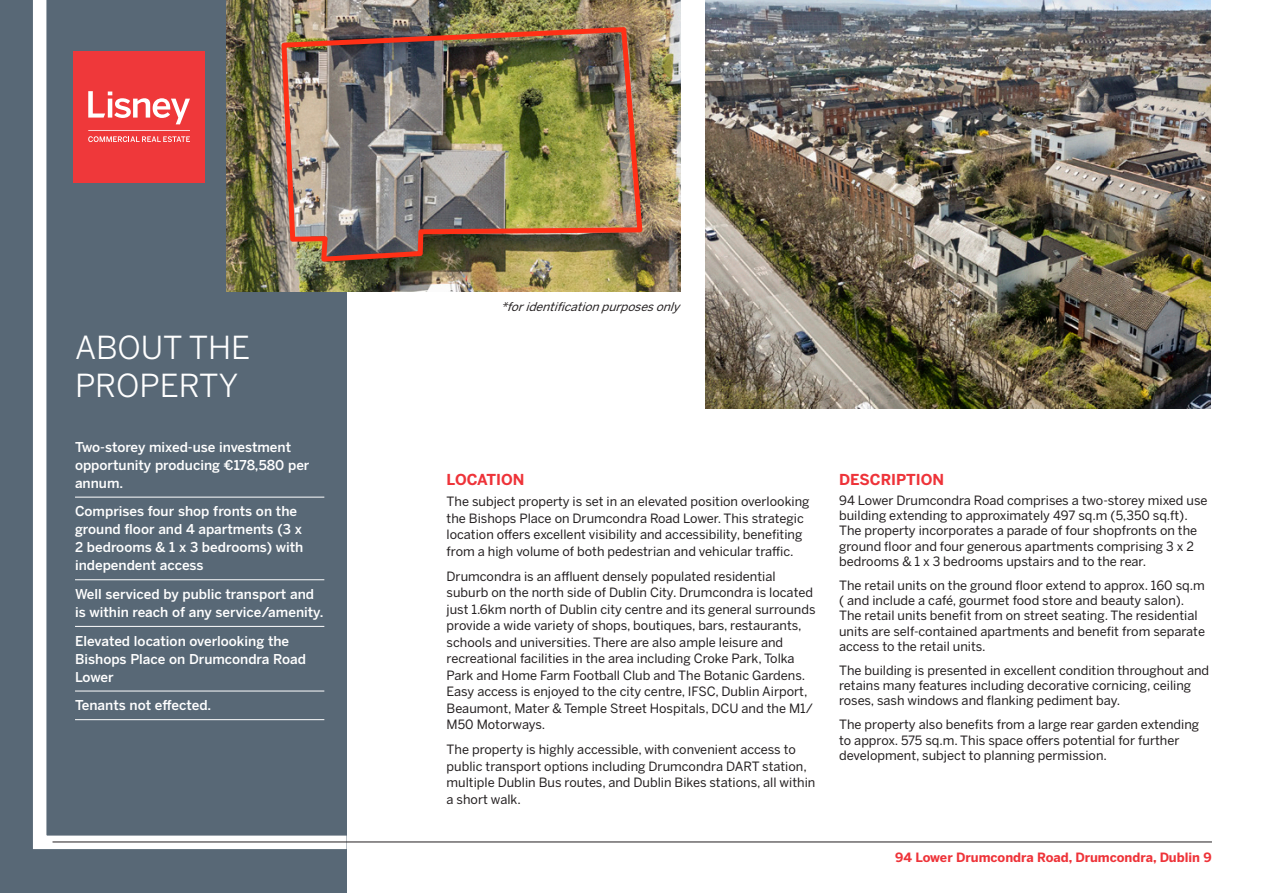
<style>
.page{position:relative;width:1263px;height:893px;background:#fff}
.page>*{position:absolute;margin:0;border:0;box-sizing:border-box;transform-origin:0 0}
.t1{font:31.5px/37.5px "Benton Sans";color:#fff}
.t2{font:700 15px "Benton Sans";color:#ee3339}
.t3{font:500 13.5px/18px "Benton Sans";color:#fff}
.t4{font:12.75px/16.5px "Benton Sans";color:#231f20}
.t5{font:700 12.75px "Benton Sans";color:#ee3339}
.t6{font:italic 12px "Benton Sans";color:#231f20}
</style>
<div class="page">
<div style="left:0;top:0;width:347px;height:893px;background:#586876"></div>
<svg style="left:33px;top:0;width:327px;height:850px"></svg>
<img style="left:705px;top:0;width:505px;height:409px">
<img style="left:227px;top:0;width:454px;height:292px">
<img style="left:279px;top:24px;width:366px;height:240px">
<div style="left:74px;top:51px;width:131px;height:131px;background:#ef383a"></div>
<svg style="left:88px;top:130px;width:102px;height:12px"></svg>
<svg style="left:88px;top:91px;width:102px;height:33px"></svg>
<hr style="left:75px;top:497px;width:249px;height:1px;background:#fff">
<hr style="left:75px;top:579px;width:249px;height:1px;background:#fff">
<hr style="left:75px;top:626px;width:249px;height:1px;background:#fff">
<hr style="left:75px;top:691px;width:249px;height:1px;background:#fff">
<hr style="left:75px;top:719px;width:249px;height:1px;background:#fff">
<hr style="left:53px;top:842px;width:1159px;height:1px;background:#231f20">
<h1 class="t1" style="left:75px;top:329px;width:177px">ABOUT THE<br>PROPERTY</h1>
<p class="t3" style="left:75px;top:438px;width:236px">Two-storey mixed-use investment opportunity producing €178,580 per annum.</p>
<p class="t3" style="left:75px;top:502px;width:230px">Comprises four shop fronts on the ground floor and 4 apartments (3 x<br>2 bedrooms &amp; 1 x 3 bedrooms) with independent access</p>
<p class="t3" style="left:75px;top:585px;width:250px">Well serviced by public transport and is within reach of any service/amenity.</p>
<p class="t3" style="left:75px;top:632px;width:232px">Elevated location overlooking the<br>Bishops Place on Drumcondra Road<br>Lower</p>
<p class="t3" style="left:75px;top:696px;width:138px">Tenants not effected.</p>
<p class="t6" style="left:501px;top:299px;width:185px">*foridentificationpurposesonly</p>
<p class="t2" style="left:447px;top:470px;width:79px">LOCATION</p>
<p class="t4" style="left:447px;top:493px;width:364px">The subject property is set in an elevated position overlooking the Bishops Place on Drumcondra Road Lower. This strategic location offers excellent visibility and accessibility, benefiting from a high volume of both pedestrian and vehicular traffic.</p>
<p class="t4" style="left:447px;top:568px;width:370px">Drumcondra is an affluent densely populated residential suburb on the north side of Dublin City. Drumcondra is located just 1.6km north of Dublin city centre and its general surrounds provide a wide variety of shops, boutiques, bars, restaurants, schools and universities. There are also ample leisure and recreational facilities in the area including Croke Park, Tolka Park and Home Farm Football Club and The Botanic Gardens.<br>Easy access is enjoyed to the city centre, IFSC, Dublin Airport, Beaumont, Mater &amp; Temple Street Hospitals, DCU and the M1/ M50 Motorways.</p>
<p class="t4" style="left:447px;top:741px;width:370px">The property is highly accessible, with convenient access to public transport options including Drumcondra DART station, multiple Dublin Bus routes, and Dublin Bikes stations, all within a short walk.</p>
<p class="t2" style="left:839px;top:470px;width:106px">DESCRIPTION</p>
<p class="t4" style="left:839px;top:493px;width:370px;line-height:15.3px">94 Lower Drumcondra Road comprises a two-storey mixed use building extending to approximately 497 sq.m (5,350 sq.ft).<br>The property incorporates a parade of four shopfronts on the ground floor and four generous apartments comprising 3 x 2 bedrooms &amp; 1 x 3 bedrooms upstairs and to the rear.</p>
<p class="t4" style="left:839px;top:578px;width:367px;line-height:15.3px">The retail units on the ground floor extend to approx. 160 sq.m ( and include a café, gourmet food store and beauty salon).<br>The retail units benefit from on street seating. The residential units are self-contained apartments and benefit from separate access to the retail units.</p>
<p class="t4" style="left:839px;top:663px;width:372px;line-height:15.3px">The building is presented in excellent condition throughout and retains many features including decorative cornicing, ceiling roses, sash windows and flanking pediment bay.</p>
<p class="t4" style="left:839px;top:717px;width:361px;line-height:15.3px">The property also benefits from a large rear garden extending to approx. 575 sq.m. This space offers potential for further development, subject to planning permission.</p>
<p class="t5" style="left:895px;top:849px;width:318px">94 Lower Drumcondra Road, Drumcondra, Dublin 9</p>
</div>
